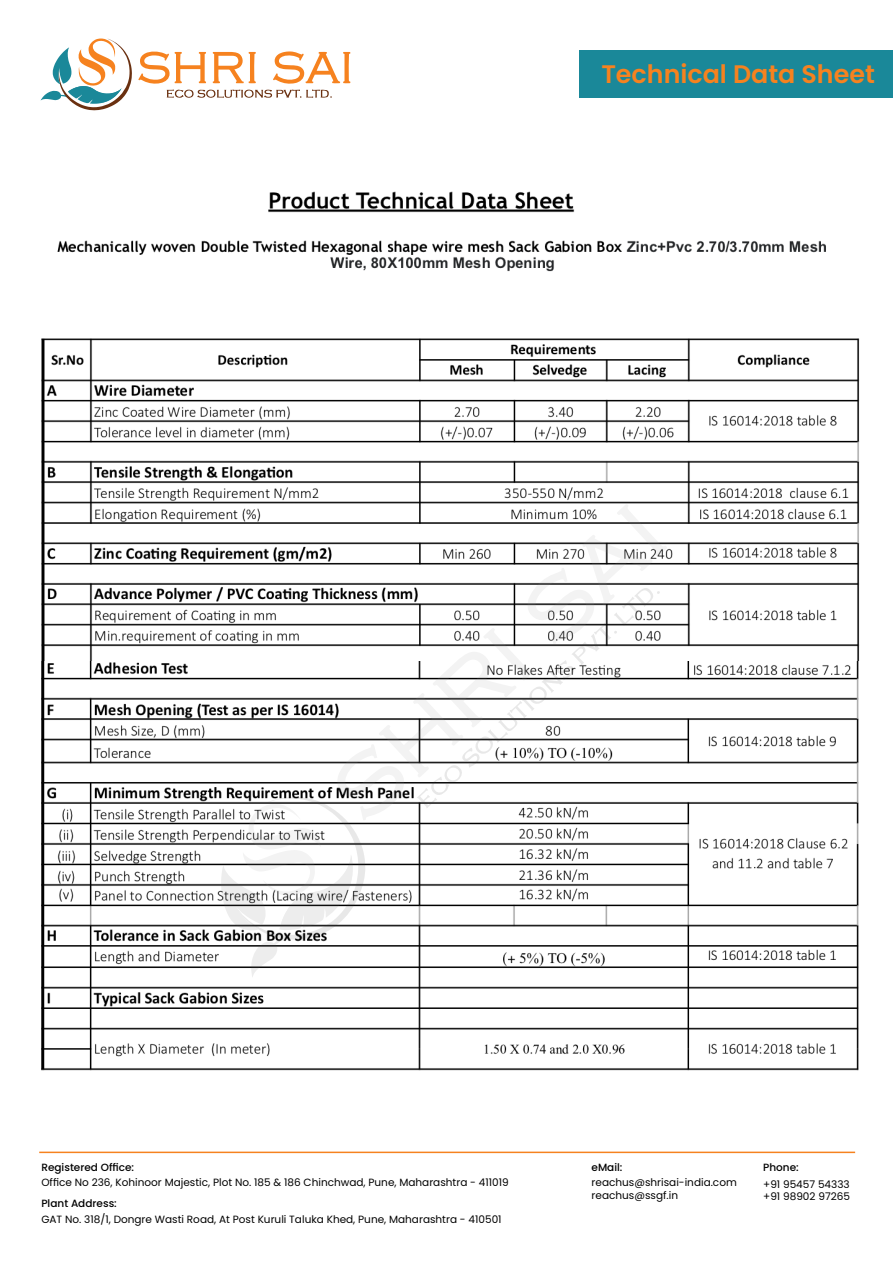
<style>
.page{position:relative;width:893px;height:1263px;background:#fff}
.page>*{position:absolute;margin:0;border:0;box-sizing:border-box;transform-origin:0 0}
.t1{font:600 25.35px "Poppins";color:#f6821f}
.t2{font:10.5px/12.6px "Poppins";color:#000}
.t3{font:500 10.5px "Poppins";color:#000}
</style>
<div class="page">
<img style="left:41px;top:661px;width:818px;height:410px">
<img style="left:41px;top:191px;width:819px;height:470px">
<svg style="left:138px;top:51px;width:212px;height:47px"></svg>
<svg style="left:41px;top:39px;width:91px;height:72px"></svg>
<svg style="left:221px;top:504px;width:446px;height:474px"></svg>
<div style="left:579px;top:51px;width:314px;height:47px;background:#1a8899"></div>
<hr style="left:39px;top:1151px;width:816px;height:2px;background:#f6821f">
<h1 class="t1" style="left:601px;top:60px;width:275px">Technical Data Sheet</h1>
<p class="t3" style="left:41px;top:1161px;width:94px">Registered Office:</p>
<p class="t2" style="left:41px;top:1176px;width:469px">Office No 236, Kohinoor Majestic, Plot No. 185 &amp; 186 Chinchwad, Pune, Maharashtra - 411019</p>
<p class="t3" style="left:41px;top:1197px;width:77px">Plant Address:</p>
<p class="t2" style="left:41px;top:1213px;width:462px">GAT No. 318/1, Dongre Wasti Road, At Post Kuruli Taluka Khed, Pune, Maharashtra - 410501</p>
<p class="t3" style="left:592px;top:1161px;width:32px">eMail:</p>
<p class="t2" style="left:592px;top:1176px;width:147px">reachus@shrisai-india.com reachus@ssgf.in</p>
<p class="t3" style="left:763px;top:1161px;width:37px">Phone:</p>
<p class="t2" style="left:763px;top:1178px;width:88px">+91 95457 54333 +91 98902 97265</p>
</div>
